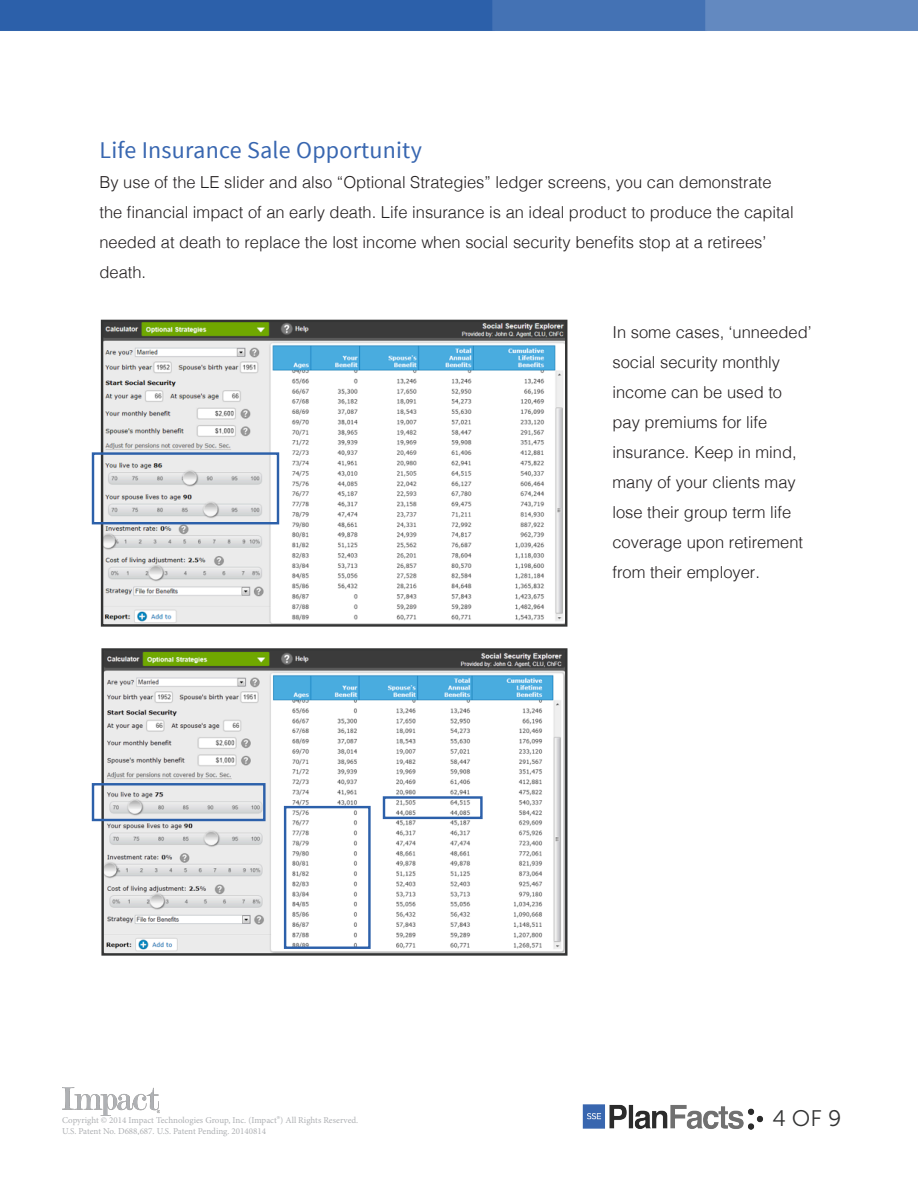
<style>
.page{position:relative;width:918px;height:1188px;background:#fff}
.page>*{position:absolute;margin:0;border:0;box-sizing:border-box;transform-origin:0 0}
.t1{font:24px "Source Sans Pro";letter-spacing:.01em;color:#3866b0}
.t2{font:22.5px "Museo Sans 300";color:#333434}
.t3{font:300 16.5px/30px "Helvetica";color:#231f20}
.t4{font:9px "Minion Pro";color:#afb1b4}
.s1{font-size:10.5px}
</style>
<div class="page">
<img style="left:62px;top:1087px;width:98px;height:29px">
<img style="left:582px;top:1104px;width:181px;height:26px">
<img style="left:0;top:0;width:918px;height:31px">
<img style="left:104px;top:323px;width:460px;height:301px">
<div style="left:101px;top:320px;width:466px;height:307px;border:2px solid #333434"></div>
<img style="left:104px;top:651px;width:461px;height:302px">
<div style="left:101px;top:648px;width:467px;height:308px;border:2px solid #333434"></div>
<div style="left:92px;top:783px;width:174px;height:38px;border:2px solid #2c60aa"></div>
<div style="left:92px;top:452px;width:187px;height:72px;border:2px solid #2c60aa"></div>
<div style="left:284px;top:806px;width:87px;height:143px;border:2px solid #2c60aa"></div>
<div style="left:383px;top:796px;width:100px;height:23px;border:2px solid #2c60aa"></div>
<p class="t1" style="left:99px;top:136px;width:324px">Life Insurance Sale Opportunity</p>
<p class="t3" style="left:99px;top:166px;width:696px">By use of the LE slider and also “Optional Strategies” ledger screens, you can demonstrate the financial impact of an early death. Life insurance is an ideal product to produce the capital needed at death to replace the lost income when social security benefits stop at a retirees’ death.</p>
<p class="t3" style="left:612px;top:316px;width:201px">In some cases, ‘unneeded’ social security monthly income can be used to pay premiums for life insurance. Keep in mind, many of your clients may lose their group term life coverage upon retirement from their employer.</p>
<p class="t4" style="left:62px;top:1115px;width:298px">Copyright © 2014 Impact Technologies Group, Inc. (Impact<span class="s1">®</span>) All Rights Reserved.</p>
<h2 class="t2" style="left:772px;top:1106px;width:71px">4 OF 9</h2>
<p class="t4" style="left:62px;top:1125px;width:206px">U.S. Patent No. D688,687. U.S. Patent Pending. 20140814</p>
</div>
